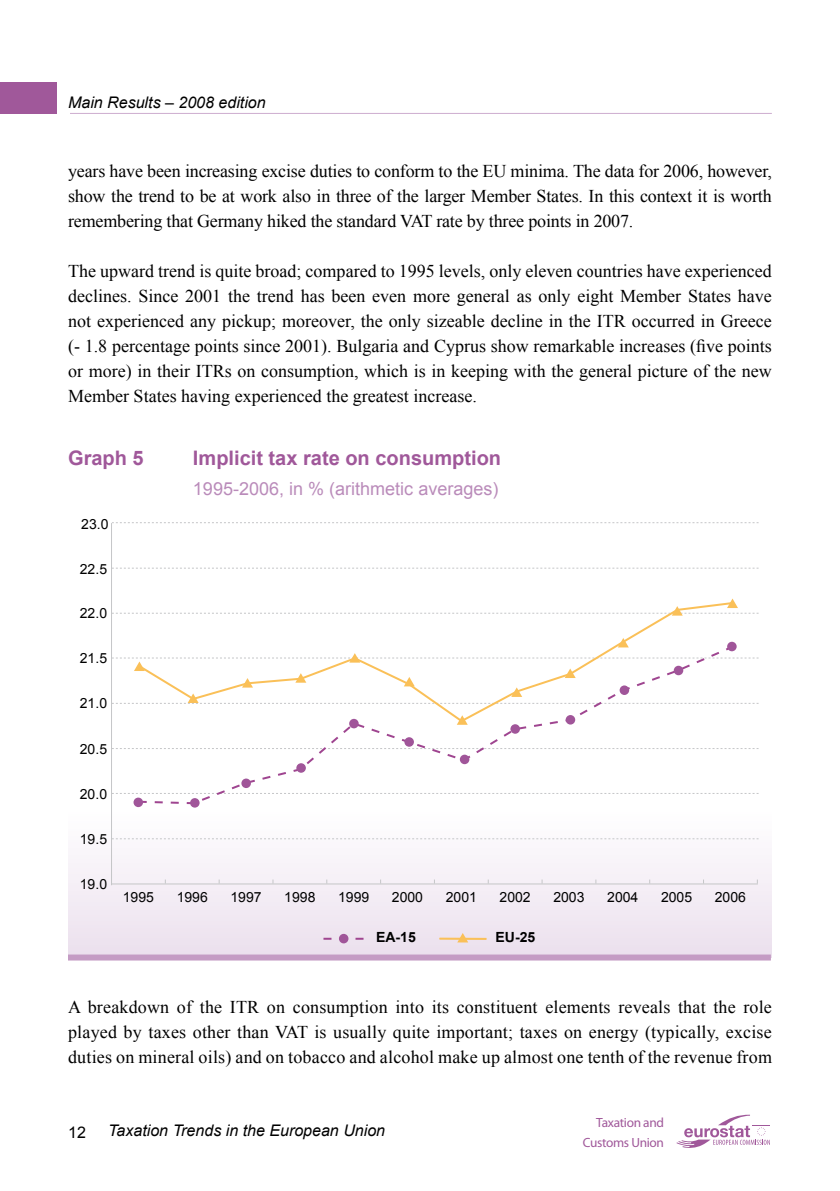
<style>
.page{position:relative;width:840px;height:1191px;background:#fff}
.page>*{position:absolute;margin:0;border:0;box-sizing:border-box;transform-origin:0 0}
.t1{font:700 20px "Arial";color:#a0589a}
.t2{font:18px/25px "Times New Roman";color:#000;text-align:justify}
.t3{font:18px "Arial";color:#ba8bba}
.t4{font:italic 16px "Arial";color:#000}
.t5{font:16px "Arial";color:#000}
.t6{font:14px "Arial";color:#000}
.t7{font:700 14px "Arial";color:#000}
.t8{font:13.4px/20px "Myriad Pro";letter-spacing:-.025em;color:#a0589a;text-align:right}
</style>
<div class="page">
<hr style="left:70px;top:113px;width:701px;height:1px;background:#cdadcf">
<div style="left:0;top:82px;width:57px;height:31px;background:#a0589a"></div>
<svg style="left:676px;top:1114px;width:93px;height:34px"></svg>
<div style="left:68px;top:509px;width:702px;height:449px;background:linear-gradient(to bottom,#fff,#f4eef5)"></div>
<div style="left:68px;top:954px;width:702px;height:6px;background:#c49cc4"></div>
<svg style="left:112px;top:748px;width:646px;height:1px"></svg>
<svg style="left:112px;top:793px;width:646px;height:1px"></svg>
<svg style="left:112px;top:838px;width:646px;height:1px"></svg>
<svg style="left:112px;top:567px;width:646px;height:1px"></svg>
<svg style="left:112px;top:522px;width:646px;height:1px"></svg>
<hr style="left:112px;top:883px;width:645px;height:1px;background:#c5c6c8">
<svg style="left:137px;top:723px;width:597px;height:82px"></svg>
<svg style="left:137px;top:615px;width:597px;height:108px"></svg>
<hr style="left:111px;top:523px;width:1px;height:362px;background:#c5c6c8">
<svg style="left:323px;top:937px;width:48px;height:2px"></svg>
<hr style="left:439px;top:937px;width:47px;height:3px;background:#fac058">
<svg style="left:457px;top:933px;width:11px;height:9px"></svg>
<div style="left:339px;top:934px;width:9px;height:9px;background:#a05599;border-radius:50%"></div>
<div style="left:133px;top:797px;width:10px;height:10px;background:#a05599;border-radius:50%"></div>
<div style="left:190px;top:798px;width:9px;height:9px;background:#a05599;border-radius:50%"></div>
<div style="left:241px;top:778px;width:10px;height:10px;background:#a05599;border-radius:50%"></div>
<div style="left:296px;top:763px;width:10px;height:9px;background:#a05599;border-radius:50%"></div>
<div style="left:349px;top:719px;width:9px;height:9px;background:#a05599;border-radius:50%"></div>
<div style="left:404px;top:737px;width:9px;height:9px;background:#a05599;border-radius:50%"></div>
<svg style="left:459px;top:754px;width:10px;height:10px"></svg>
<div style="left:510px;top:724px;width:9px;height:9px;background:#a05599;border-radius:50%"></div>
<div style="left:565px;top:715px;width:10px;height:9px;background:#a05599;border-radius:50%"></div>
<div style="left:726px;top:642px;width:10px;height:9px;background:#a05599;border-radius:50%"></div>
<svg style="left:456px;top:715px;width:11px;height:10px"></svg>
<svg style="left:112px;top:653px;width:646px;height:51px"></svg>
<svg style="left:617px;top:638px;width:11px;height:9px"></svg>
<svg style="left:112px;top:598px;width:646px;height:17px"></svg>
<p class="t4" style="left:68px;top:93px;width:199px">Main Results – 2008 edition</p>
<p class="t2" style="left:68px;top:158px;width:705px">years have been increasing excise duties to conform to the EU minima. The data for 2006, however, show the trend to be at work also in three of the larger Member States. In this context it is worth remembering that Germany hiked the standard VAT rate by three points in 2007.</p>
<p class="t2" style="left:68px;top:258px;width:705px">The upward trend is quite broad; compared to 1995 levels, only eleven countries have experienced declines. Since 2001 the trend has been even more general as only eight Member States have not experienced any pickup; moreover, the only sizeable decline in the ITR occurred in Greece (- 1.8 percentage points since 2001). Bulgaria and Cyprus show remarkable increases (five points or more) in their ITRs on consumption, which is in keeping with the general picture of the new Member States having experienced the greatest increase.</p>
<p class="t1" style="left:68px;top:446px;width:104px">Graph 5 I</p>
<p class="t1" style="left:198px;top:446px;width:304px">mplicit tax rate on consumption</p>
<p class="t3" style="left:193px;top:478px;width:307px">1995-2006, in % (arithmetic averages)</p>
<p class="t6" style="left:81px;top:516px;width:29px">23.0</p>
<p class="t6" style="left:80px;top:561px;width:29px">22.5</p>
<p class="t6" style="left:80px;top:605px;width:29px">22.0</p>
<p class="t6" style="left:80px;top:650px;width:29px">21.5</p>
<p class="t6" style="left:80px;top:695px;width:29px">21.0</p>
<p class="t6" style="left:80px;top:740px;width:29px">20.5</p>
<p class="t6" style="left:80px;top:785px;width:29px">20.0</p>
<p class="t6" style="left:80px;top:831px;width:29px">19.5</p>
<p class="t6" style="left:80px;top:876px;width:29px">19.0</p>
<p class="t6" style="left:123px;top:888px;width:33px">1995</p>
<p class="t6" style="left:176px;top:888px;width:33px">1996</p>
<p class="t6" style="left:230px;top:888px;width:33px">1997</p>
<p class="t6" style="left:284px;top:888px;width:33px">1998</p>
<p class="t6" style="left:338px;top:888px;width:33px">1999</p>
<p class="t6" style="left:392px;top:888px;width:33px">2000</p>
<p class="t6" style="left:445px;top:888px;width:33px">2001</p>
<p class="t6" style="left:499px;top:888px;width:33px">2002</p>
<p class="t6" style="left:553px;top:888px;width:33px">2003</p>
<p class="t6" style="left:607px;top:888px;width:33px">2004</p>
<p class="t6" style="left:660px;top:888px;width:33px">2005</p>
<p class="t6" style="left:714px;top:888px;width:33px">2006</p>
<p class="t7" style="left:376px;top:929px;width:41px">EA-15</p>
<p class="t7" style="left:495px;top:929px;width:41px">EU-25</p>
<p class="t2" style="left:68px;top:994px;width:705px">A breakdown of the ITR on consumption into its constituent elements reveals that the role played by taxes other than VAT is usually quite important; taxes on energy (typically, excise duties on mineral oils) and on tobacco and alcohol make up almost one tenth of the revenue from</p>
<p class="t5" style="left:68px;top:1123px;width:19px">12</p>
<p class="t4" style="left:108px;top:1121px;width:278px">Taxation Trends in the European Union</p>
<p class="t8" style="left:582px;top:1112px;width:83px">Taxation and<br>Customs Union</p>
</div>
